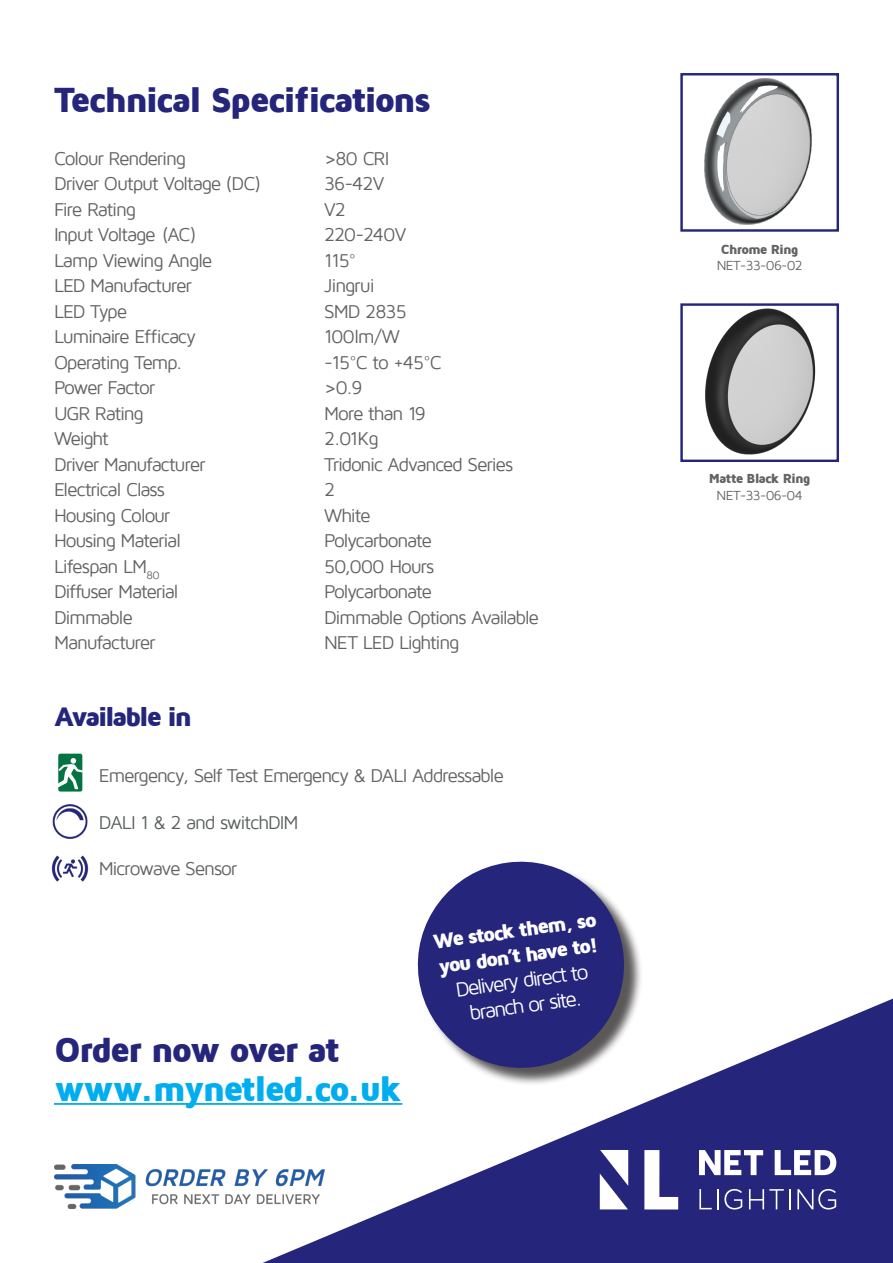
<style>
.page{position:relative;width:893px;height:1263px;background:#fff}
.page>*{position:absolute;margin:0;border:0;box-sizing:border-box;transform-origin:0 0}
.t1{font:900 36px "Maven Pro";letter-spacing:-.065em;color:#24257b}
.t2{font:900 36px "Maven Pro";letter-spacing:-.065em;color:#00aeef}
.t3{font:900 27.6px "Maven Pro";letter-spacing:-.1em;color:#24257b}
.t4{font:900 21px/25.2px "Maven Pro";color:#fff}
.t5{font:21px/25.2px "Maven Pro";color:#fff;text-align:center}
.t6{font:19.05px "Maven Pro";letter-spacing:-.065em;color:#646363}
.t7{font:19.05px "Maven Pro";letter-spacing:-.06em;color:#5b5f60}
.t8{font:900 13.5px/16.2px "Maven Pro";letter-spacing:-.065em;color:#646363;text-align:center}
.t9{font:13.5px/16.2px "Maven Pro";letter-spacing:-.05em;color:#646363;text-align:center}
.s1{font-weight:900}
.s2{font-weight:400}
</style>
<div class="page">
<svg style="left:262px;top:998px;width:631px;height:265px;fill:#24257b"></svg>
<img style="left:54px;top:1164px;width:273px;height:44px">
<svg style="left:699px;top:1150px;width:64px;height:25px"></svg>
<svg style="left:775px;top:1150px;width:61px;height:25px"></svg>
<svg style="left:699px;top:1189px;width:13px;height:20px"></svg>
<hr style="left:717px;top:1189px;width:2px;height:20px;background:#fff">
<svg style="left:724px;top:1189px;width:18px;height:20px"></svg>
<svg style="left:749px;top:1189px;width:35px;height:20px"></svg>
<hr style="left:789px;top:1189px;width:2px;height:20px;background:#fff">
<svg style="left:797px;top:1189px;width:39px;height:20px"></svg>
<svg style="left:600px;top:1150px;width:28px;height:59px"></svg>
<svg style="left:644px;top:1150px;width:34px;height:59px"></svg>
<img style="left:704px;top:78px;width:108px;height:147px">
<div style="left:680px;top:73px;width:159px;height:159px;border:2px solid #24257b"></div>
<img style="left:705px;top:308px;width:111px;height:147px">
<div style="left:680px;top:303px;width:159px;height:159px;border:2px solid #24257b"></div>
<hr style="left:54px;top:1103px;width:348px;height:2px;background:#00aeef">
<div style="left:420px;top:864px;width:223px;height:223px;background:#231f20;opacity:.75"></div>
<svg style="left:411px;top:861px;width:220px;height:214px;fill:#24257b"></svg>
<img style="left:52px;top:804px;width:36px;height:35px">
<div style="left:58px;top:754px;width:24px;height:37px;background:#037342;border-radius:2px"></div>
<svg style="left:58px;top:758px;width:25px;height:31px"></svg>
<img style="left:51px;top:855px;width:38px;height:27px">
<p class="t1" style="left:54px;top:81px;width:378px">Technical Specifications</p>
<p class="t6" style="left:54px;top:148px;width:134px">Colour Rendering</p>
<p class="t6" style="left:324px;top:148px;width:67px">&gt;80 CRI</p>
<p class="t6" style="left:54px;top:174px;width:208px">Driver Output Voltage (DC)</p>
<p class="t6" style="left:324px;top:174px;width:62px">36-42V</p>
<p class="t6" style="left:54px;top:199px;width:84px">Fire Rating</p>
<p class="t6" style="left:324px;top:199px;width:23px">V2</p>
<p class="t6" style="left:54px;top:225px;width:144px">Input Voltage (AC)</p>
<p class="t6" style="left:324px;top:225px;width:84px">220-240V</p>
<p class="t6" style="left:54px;top:250px;width:160px">Lamp Viewing Angle</p>
<p class="t6" style="left:324px;top:250px;width:34px">115°</p>
<p class="t6" style="left:54px;top:276px;width:140px">LED Manufacturer</p>
<p class="t6" style="left:324px;top:276px;width:52px">Jingrui</p>
<p class="t6" style="left:54px;top:301px;width:75px">LED Type</p>
<p class="t6" style="left:324px;top:301px;width:84px">SMD 2835</p>
<p class="t6" style="left:54px;top:327px;width:144px">Luminaire Efficacy</p>
<p class="t6" style="left:324px;top:327px;width:77px">100lm/W</p>
<p class="t6" style="left:54px;top:352px;width:130px">Operating Temp.</p>
<p class="t6" style="left:324px;top:352px;width:119px">-15°C to +45°C</p>
<p class="t6" style="left:54px;top:378px;width:103px">Power Factor</p>
<p class="t6" style="left:324px;top:378px;width:40px">&gt;0.9</p>
<p class="t6" style="left:54px;top:403px;width:91px">UGR Rating</p>
<p class="t6" style="left:324px;top:403px;width:104px">More than 19</p>
<p class="t6" style="left:54px;top:429px;width:56px">Weight</p>
<p class="t6" style="left:324px;top:429px;width:56px">2.01Kg</p>
<p class="t6" style="left:54px;top:454px;width:153px">Driver Manufacturer</p>
<p class="t6" style="left:324px;top:454px;width:191px">Tridonic Advanced Series</p>
<p class="t6" style="left:54px;top:480px;width:112px">Electrical Class</p>
<p class="t6" style="left:324px;top:480px;width:13px">2</p>
<p class="t6" style="left:54px;top:505px;width:118px">Housing Colour</p>
<p class="t6" style="left:324px;top:505px;width:48px">White</p>
<p class="t6" style="left:54px;top:531px;width:129px">Housing Material</p>
<p class="t6" style="left:324px;top:531px;width:110px">Polycarbonate</p>
<p class="t6" style="left:54px;top:556px;width:107px">Lifespan LM<sub>80</sub></p>
<p class="t6" style="left:324px;top:556px;width:112px">50,000 Hours</p>
<p class="t6" style="left:54px;top:582px;width:126px">Diffuser Material</p>
<p class="t6" style="left:324px;top:582px;width:110px">Polycarbonate</p>
<p class="t6" style="left:54px;top:607px;width:80px">Dimmable</p>
<p class="t6" style="left:324px;top:607px;width:217px">Dimmable Options Available</p>
<p class="t6" style="left:54px;top:633px;width:103px">Manufacturer</p>
<p class="t6" style="left:324px;top:633px;width:137px">NET LED Lighting</p>
<p class="t3" style="left:54px;top:702px;width:140px">Available in</p>
<p class="t6" style="left:99px;top:765px;width:407px">Emergency, Self Test Emergency &amp; DALI Addressable</p>
<p class="t7" style="left:99px;top:813px;width:201px">DALI 1 &amp; 2 and switchDIM</p>
<p class="t6" style="left:99px;top:859px;width:140px">Microwave Sensor</p>
<p class="t1" style="left:54px;top:1031px;width:287px">Order now over at</p>
<p class="t2" style="left:54px;top:1070px;width:350px">www.mynetled.co.uk</p>
<p class="t4" style="left:432px;top:929px;width:166px;rotate:-8deg">We stock them, so you don’t have to!</p>
<p class="t5" style="left:454px;top:977px;width:135px;rotate:-8deg">Delivery direct to branch or site.</p>
<p class="t9" style="left:717px;top:241px;width:87px"><span class="s1">Chrome Ring<br></span>NET-33-06-02</p>
<p class="t8" style="left:709px;top:471px;width:103px">Matte Black Ring<br><span class="s2">NET-33-06-04</span></p>
</div>
